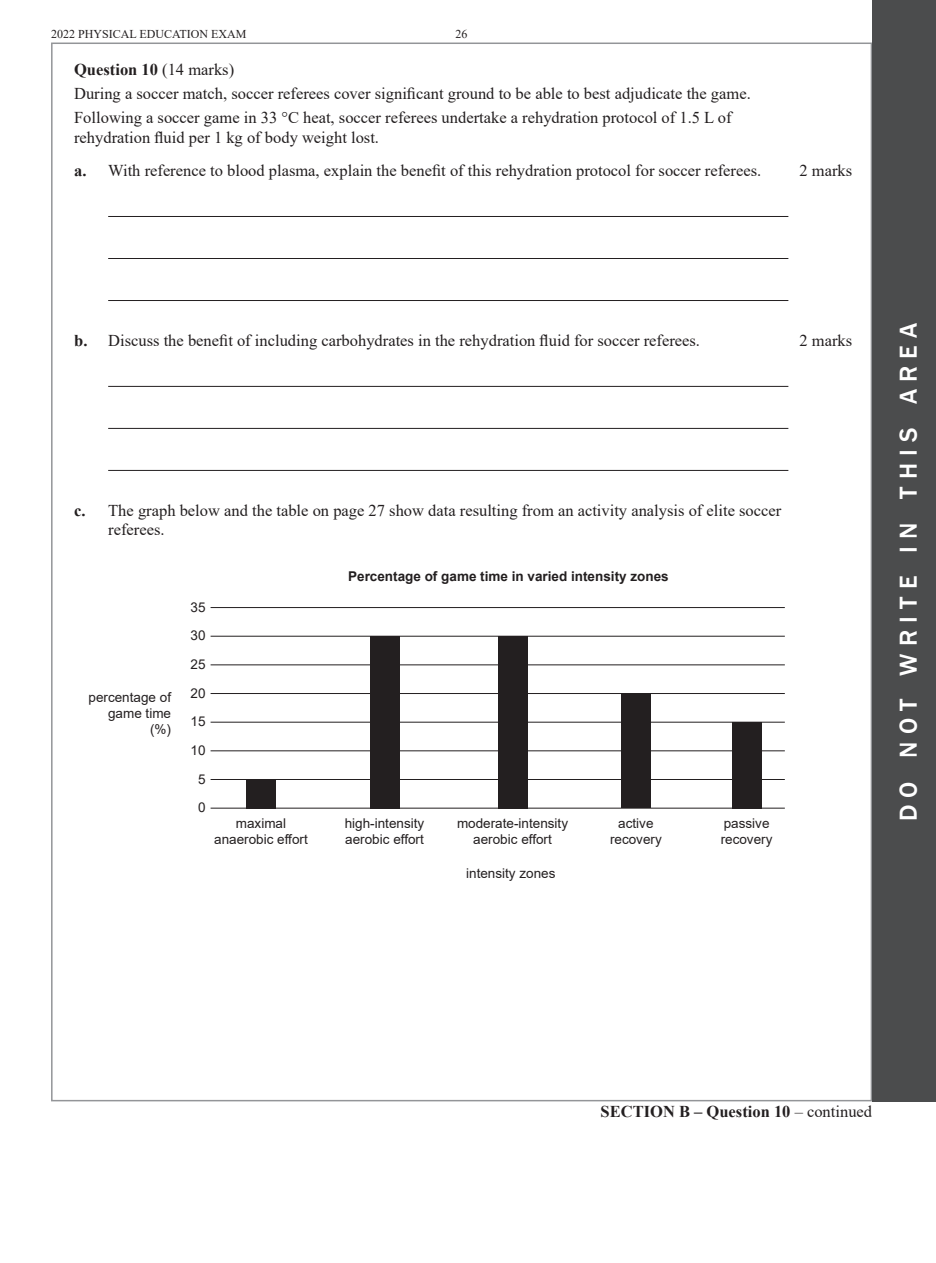
<style>
.page{position:relative;width:936px;height:1263px;background:#fff}
.page>*{position:absolute;margin:0;border:0;box-sizing:border-box;transform-origin:0 0}
.t1{font:500 25.2px "Franklin Gothic";letter-spacing:.285em;color:#fff}
.t2{font:16.5px/24px "Times New Roman";color:#231f20}
.t3{font:700 16.5px "Times New Roman";color:#231f20}
.t4{font:13.5px/16.2px "Arial";color:#231f20;text-align:center}
.t5{font:700 13.5px "Arial";color:#231f20}
.t6{font:12px "Times New Roman";color:#231f20}
.s1{font-weight:700}
.s2{font-weight:400}
</style>
<div class="page">
<hr style="left:935px;top:0;width:1px;height:1101px;background:#4b4c4d">
<div style="left:872px;top:0;width:63px;height:1101px;background:#4b4c4d"></div>
<hr style="left:108px;top:216px;width:680px;height:1px;background:#231f20">
<hr style="left:108px;top:258px;width:680px;height:1px;background:#231f20">
<hr style="left:108px;top:300px;width:680px;height:1px;background:#231f20">
<hr style="left:108px;top:386px;width:680px;height:1px;background:#231f20">
<hr style="left:108px;top:428px;width:680px;height:1px;background:#231f20">
<hr style="left:108px;top:470px;width:680px;height:1px;background:#231f20">
<hr style="left:210px;top:607px;width:574px;height:1px;background:#231f20">
<hr style="left:210px;top:636px;width:574px;height:1px;background:#231f20">
<hr style="left:210px;top:665px;width:574px;height:1px;background:#231f20">
<hr style="left:210px;top:693px;width:574px;height:1px;background:#231f20">
<hr style="left:210px;top:722px;width:574px;height:1px;background:#231f20">
<hr style="left:210px;top:750px;width:574px;height:1px;background:#231f20">
<hr style="left:210px;top:779px;width:574px;height:1px;background:#231f20">
<hr style="left:210px;top:808px;width:574px;height:1px;background:#231f20">
<div style="left:246px;top:779px;width:30px;height:29px;background:#231f20"></div>
<div style="left:369px;top:636px;width:30px;height:172px;background:#231f20"></div>
<div style="left:497px;top:636px;width:30px;height:172px;background:#231f20"></div>
<div style="left:621px;top:693px;width:29px;height:115px;background:#231f20"></div>
<div style="left:731px;top:722px;width:30px;height:86px;background:#231f20"></div>
<p class="t6" style="left:51px;top:26px;width:197px">2022 PHYSICAL EDUCATION EXAM</p>
<p class="t6" style="left:455px;top:26px;width:13px">26</p>
<p class="t2" style="left:74px;top:57px;width:678px"><span class="s1">Question 10</span> (14 marks)<br>During a soccer match, soccer referees cover significant ground to be able to best adjudicate the game.<br>Following a soccer game in 33 °C heat, soccer referees undertake a rehydration protocol of 1.5 L of</p>
<p class="t2" style="left:74px;top:121px;width:688px;line-height:32.5px">rehydration fluid per 1 kg of body weight lost.<br><span class="s1">a.</span> With reference to blood plasma, explain the benefit of this rehydration protocol for soccer referees.</p>
<p class="t2" style="left:799px;top:158px;width:54px">2 marks</p>
<p class="t2" style="left:74px;top:328px;width:627px"><span class="s1">b.</span> Discuss the benefit of including carbohydrates in the rehydration fluid for soccer referees.</p>
<p class="t2" style="left:799px;top:328px;width:54px">2 marks</p>
<p class="t2" style="left:108px;top:500px;width:674px;line-height:19.8px;text-indent:-34px"><span class="s1">c.</span> The graph below and the table on page 27 show data resulting from an activity analysis of elite soccer referees.</p>
<p class="t4" style="left:88px;top:689px;width:84px;text-align:right">percentage of game time (%)</p>
<p class="t4" style="left:190px;top:592px;width:17px;line-height:28.7px">35<br>30<br>25<br>20<br>15<br>10<br>5<br>0</p>
<p class="t5" style="left:348px;top:567px;width:322px">Percentage of game time in varied intensity zones</p>
<p class="t4" style="left:214px;top:815px;width:95px">maximal anaerobic effort</p>
<p class="t4" style="left:345px;top:815px;width:81px;text-align:left">high-intensity aerobic effort</p>
<p class="t4" style="left:457px;top:815px;width:113px">moderate-intensity aerobic effort</p>
<p class="t4" style="left:610px;top:815px;width:53px">active recovery</p>
<p class="t4" style="left:720px;top:815px;width:53px;text-align:left">passive recovery</p>
<p class="t4" style="left:466px;top:865px;width:91px">intensity zones</p>
<h1 class="t1" style="left:892px;top:821px;width:500px;rotate:-90deg">do not write in this area</h1>
<p class="t3" style="left:600px;top:1100px;width:273px">SECTION B – Question 10 <span class="s2">– continued</span></p>
</div>
